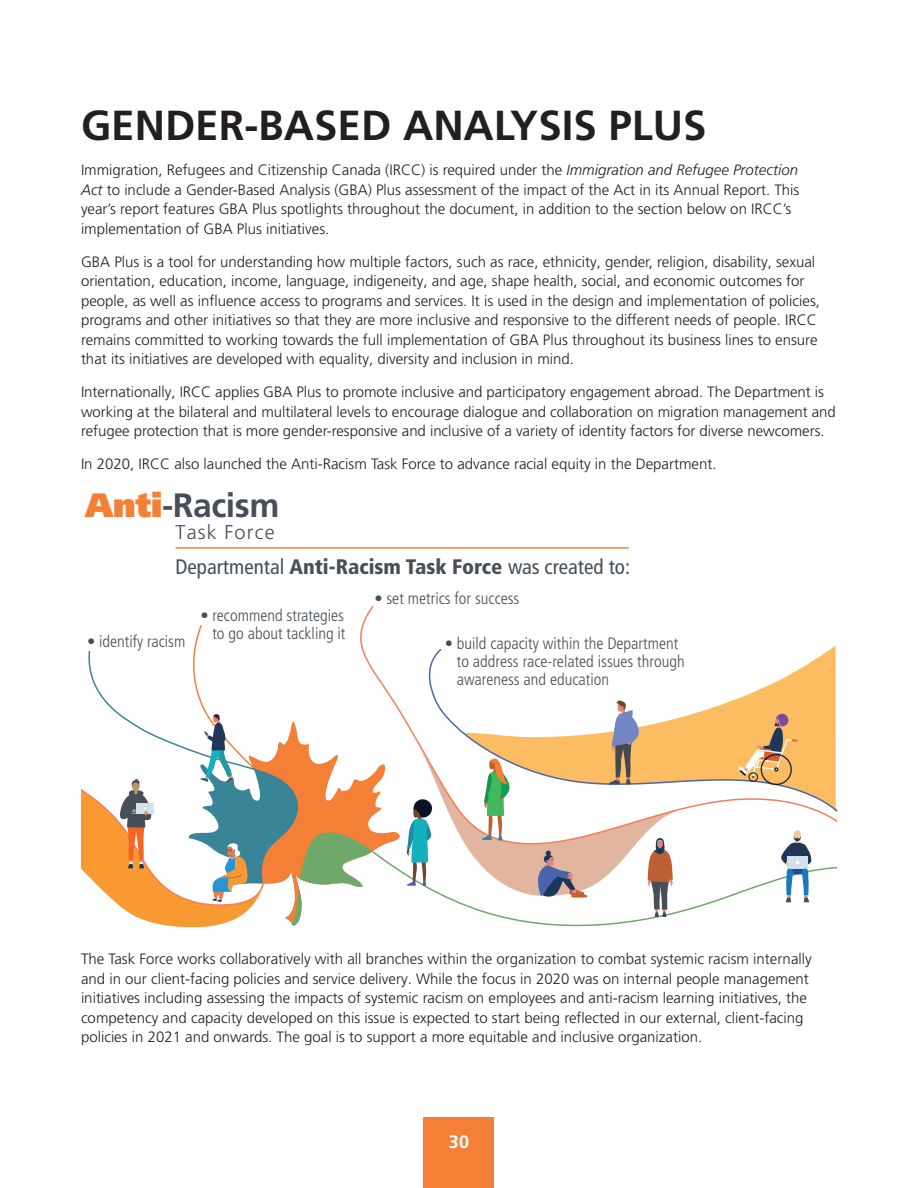
<style>
.page{position:relative;width:918px;height:1188px;background:#fff}
.page>*{position:absolute;margin:0;border:0;box-sizing:border-box;transform-origin:0 0}
.t1{font:700 42px "Frutiger LT Pro";color:#231f20}
.t2{font:700 33.75px "Frutiger LT Pro";letter-spacing:-.015em;color:#464e57}
.t3{font:condensed 21px "Frutiger LT Pro";color:#464f57}
.t4{font:300 19.95px "Frutiger LT Pro";letter-spacing:.06em;color:#464e57}
.t5{font:700 18px "Frutiger LT Pro";color:#fff}
.t6{font:300 condensed 16.5px/18px "Frutiger LT Pro";color:#464f57;text-align:right}
.t7{font:300 15px/19.5px "Frutiger LT Pro";color:#231f20}
.s1{font-style:italic}
.s2{font-weight:900;color:#f48037}
.s3{font-weight:900}
</style>
<div class="page">
<div style="left:424px;top:1117px;width:70px;height:71px;background:#f48037"></div>
<hr style="left:176px;top:547px;width:453px;height:2px;background:#f48037">
<svg style="left:81px;top:623px;width:756px;height:305px"></svg>
<h1 class="t1" style="left:81px;top:100px;width:627px">GENDER-BASED ANALYSIS PLUS</h1>
<p class="t7" style="left:81px;top:160px;width:720px">Immigration, Refugees and Citizenship Canada (IRCC) is required under the <span class="s1">Immigration and Refugee Protection Act</span> to include a Gender-Based Analysis (GBA) Plus assessment of the impact of the Act in its Annual Report. This year’s report features GBA Plus spotlights throughout the document, in addition to the section below on IRCC’s implementation of GBA Plus initiatives.</p>
<p class="t7" style="left:81px;top:252px;width:741px">GBA Plus is a tool for understanding how multiple factors, such as race, ethnicity, gender, religion, disability, sexual orientation, education, income, language, indigeneity, and age, shape health, social, and economic outcomes for people, as well as influence access to programs and services. It is used in the design and implementation of policies, programs and other initiatives so that they are more inclusive and responsive to the different needs of people. IRCC remains committed to working towards the full implementation of GBA Plus throughout its business lines to ensure that its initiatives are developed with equality, diversity and inclusion in mind.</p>
<p class="t7" style="left:81px;top:382px;width:756px">Internationally, IRCC applies GBA Plus to promote inclusive and participatory engagement abroad. The Department is working at the bilateral and multilateral levels to encourage dialogue and collaboration on migration management and refugee protection that is more gender-responsive and inclusive of a variety of identity factors for diverse newcomers.</p>
<p class="t7" style="left:81px;top:454px;width:634px">In 2020, IRCC also launched the Anti-Racism Task Force to advance racial equity in the Department.</p>
<h2 class="t2" style="left:85px;top:485px;width:196px"><span class="s2">Anti</span>-Racism</h2>
<h3 class="t4" style="left:176px;top:520px;width:101px">Task Force</h3>
<h3 class="t3" style="left:176px;top:555px;width:456px">Departmental <span class="s3">Anti-Racism Task Force</span> was created to:</h3>
<p class="t6" style="left:87px;top:632px;width:100px">• identify racism</p>
<p class="t6" style="left:200px;top:607px;width:147px">• recommend strategies to go about tackling it</p>
<p class="t6" style="left:375px;top:589px;width:146px">• set metrics for success</p>
<p class="t6" style="left:457px;top:634px;width:229px;text-align:left;text-indent:-12px">• build capacity within the Department to address race-related issues through awareness and education</p>
<p class="t7" style="left:81px;top:949px;width:732px">The Task Force works collaboratively with all branches within the organization to combat systemic racism internally and in our client-facing policies and service delivery. While the focus in 2020 was on internal people management initiatives including assessing the impacts of systemic racism on employees and anti-racism learning initiatives, the competency and capacity developed on this issue is expected to start being reflected in our external, client-facing policies in 2021 and onwards. The goal is to support a more equitable and inclusive organization.</p>
<p class="t5" style="left:449px;top:1131px;width:22px">30</p>
</div>
